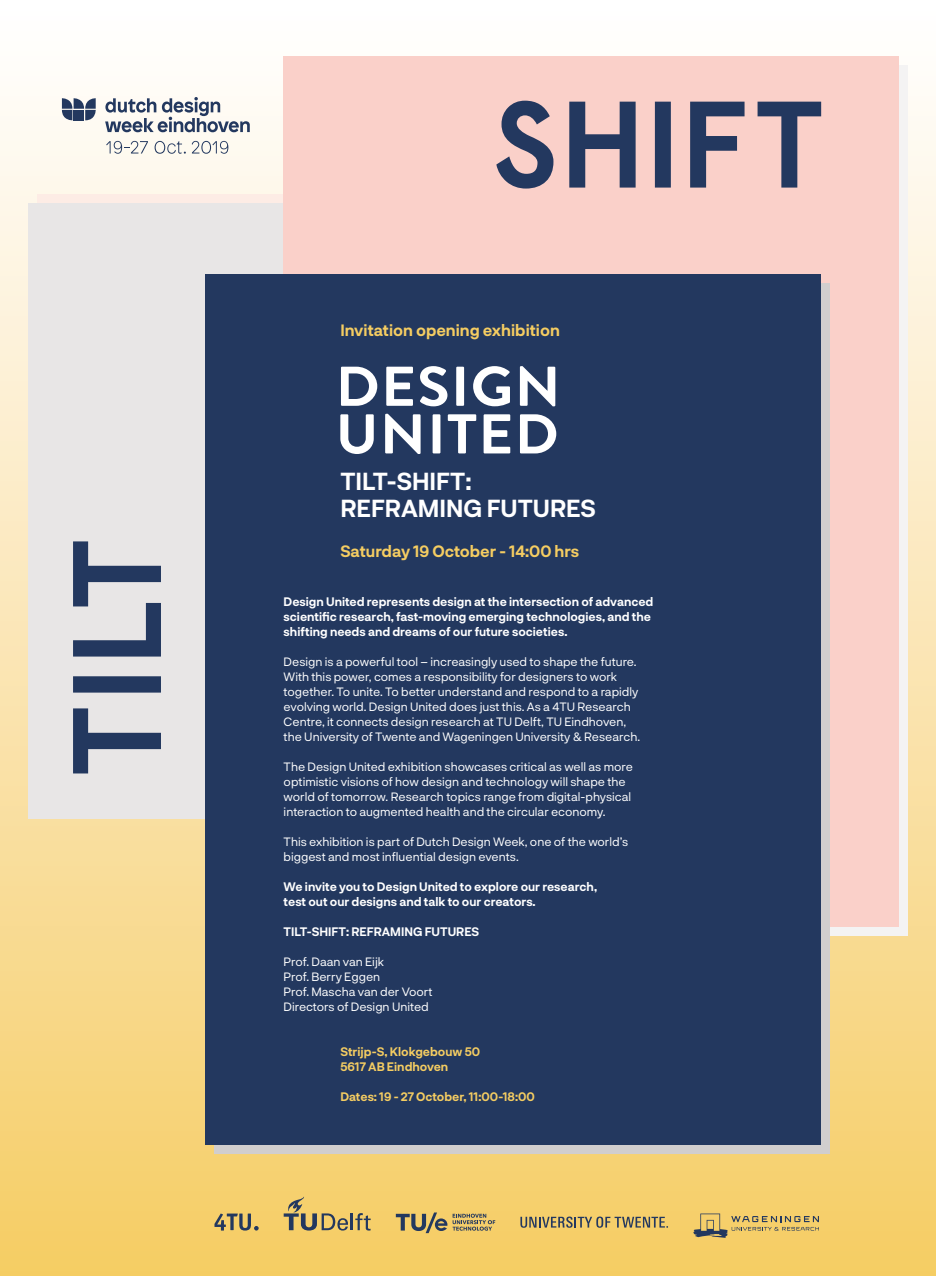
<style>
.page{position:relative;width:936px;height:1276px;background:#fff}
.page>*{position:absolute;margin:0;border:0;box-sizing:border-box;transform-origin:0 0}
.t1{font:700 24px/27px "Neurial Grotesk";color:#fff}
.t2{font:700 16px "Neurial Grotesk";color:#f5cd62}
.t3{font:12px/15px "Neurial Grotesk";color:#fff}
.t4{font:700 12px/15px "Neurial Grotesk";color:#fff}
.t5{font:700 12px/15px "Neurial Grotesk";color:#f5cd62}
</style>
<div class="page">
<div style="left:0;top:0;width:935px;height:1276px;background:linear-gradient(to bottom,#fffeff,#f6ce6b)"></div>
<div style="left:28px;top:203px;width:870px;height:615px;background:#e8e6e6"></div>
<div style="left:283px;top:57px;width:615px;height:870px;background:#fad0c9"></div>
<div style="left:214px;top:283px;width:615px;height:870px;background:#d1cece"></div>
<div style="left:206px;top:274px;width:615px;height:870px;background:#23385f"></div>
<svg style="left:496px;top:101px;width:325px;height:88px"></svg>
<svg style="left:73px;top:541px;width:88px;height:232px"></svg>
<svg style="left:105px;top:97px;width:145px;height:35px"></svg>
<svg style="left:62px;top:98px;width:34px;height:23px"></svg>
<div style="left:74px;top:110px;width:10px;height:10px;background:#23385f"></div>
<svg style="left:106px;top:141px;width:42px;height:13px"></svg>
<svg style="left:154px;top:141px;width:32px;height:13px"></svg>
<svg style="left:192px;top:141px;width:36px;height:13px"></svg>
<svg style="left:520px;top:1216px;width:148px;height:11px;background:#ab9966"></svg>
<svg style="left:396px;top:1212px;width:99px;height:21px;background:#b4a066"></svg>
<svg style="left:693px;top:1213px;width:125px;height:25px;background:#cfb367"></svg>
<hr style="left:350px;top:1213px;width:3px;height:17px;background:#23385f">
<svg style="left:355px;top:1213px;width:15px;height:17px"></svg>
<svg style="left:284px;top:1196px;width:64px;height:34px;background:#c3ab68"></svg>
<svg style="left:214px;top:1213px;width:45px;height:17px"></svg>
<svg style="left:341px;top:366px;width:214px;height:40px"></svg>
<svg style="left:340px;top:414px;width:216px;height:40px"></svg>
<h2 class="t2" style="left:340px;top:319px;width:221px">Invitation opening exhibition</h2>
<h1 class="t1" style="left:340px;top:466px;width:257px">TILT-SHIFT:<br>REFRAMING FUTURES</h1>
<h2 class="t2" style="left:340px;top:539px;width:240px">Saturday 19 October - 14:00 hrs</h2>
<p class="t4" style="left:283px;top:594px;width:371px">Design United represents design at the intersection of advanced scientific research, fast-moving emerging technologies, and the shifting needs and dreams of our future societies.</p>
<p class="t3" style="left:283px;top:654px;width:358px">Design is a powerful tool – increasingly used to shape the future.<br>With this power, comes a responsibility for designers to work together. To unite. To better understand and respond to a rapidly evolving world. Design United does just this. As a 4TU Research Centre, it connects design research at TU Delft, TU Eindhoven, the University of Twente and Wageningen University &amp; Research.</p>
<p class="t3" style="left:283px;top:759px;width:351px">The Design United exhibition showcases critical as well as more optimistic visions of how design and technology will shape the world of tomorrow. Research topics range from digital-physical interaction to augmented health and the circular economy.</p>
<p class="t3" style="left:283px;top:834px;width:346px">This exhibition is part of Dutch Design Week, one of the world’s biggest and most influential design events.</p>
<p class="t4" style="left:283px;top:879px;width:315px">We invite you to Design United to explore our research, test out our designs and talk to our creators.</p>
<p class="t4" style="left:283px;top:924px;width:197px">TILT-SHIFT: REFRAMING FUTURES</p>
<p class="t3" style="left:283px;top:954px;width:150px">Prof. Daan van Eijk<br>Prof. Berry Eggen<br>Prof. Mascha van der Voort<br>Directors of Design United</p>
<p class="t5" style="left:340px;top:1044px;width:141px">Strijp-S, Klokgebouw 50<br>5617 AB Eindhoven</p>
<p class="t5" style="left:340px;top:1089px;width:196px">Dates: 19 - 27 October, 11:00-18:00</p>
</div>
